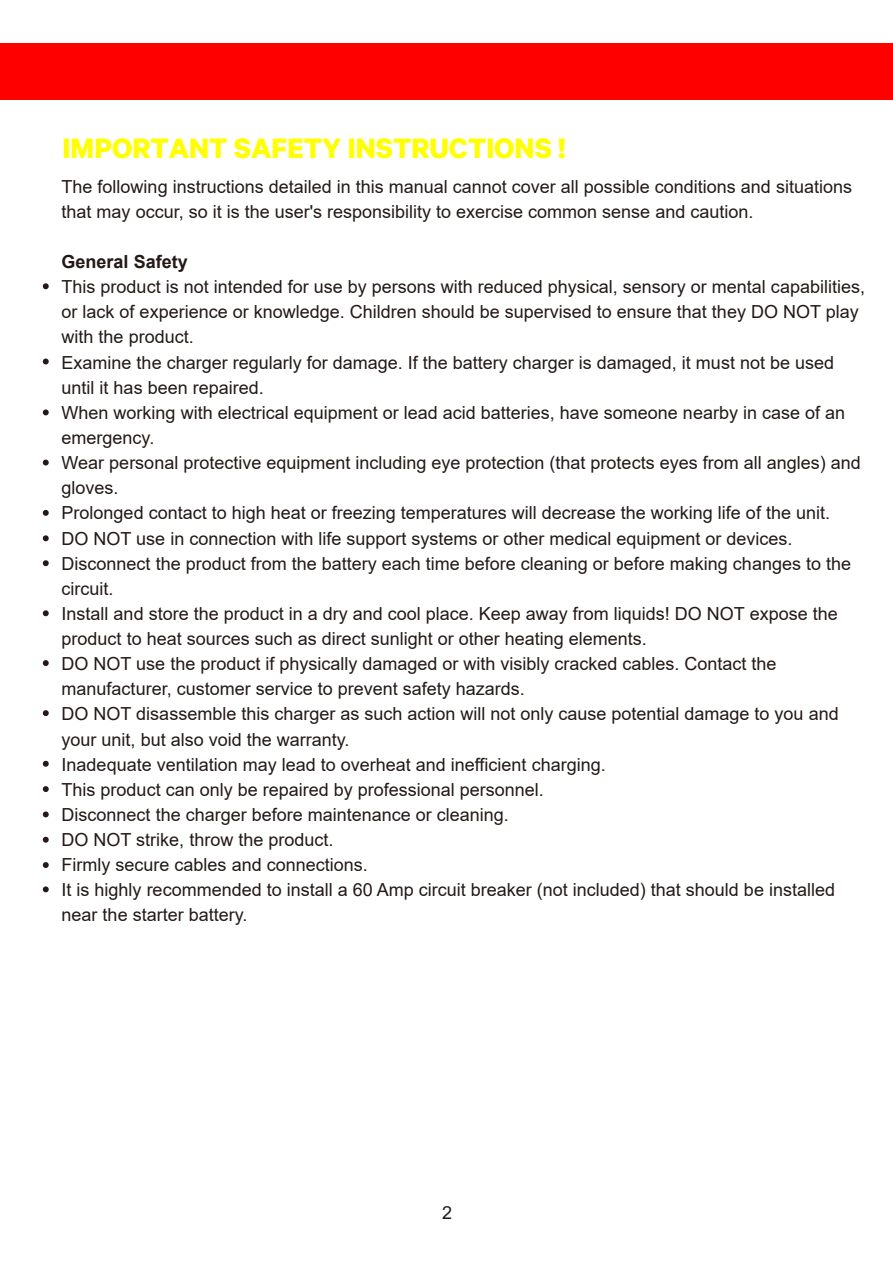
<style>
.page{position:relative;width:893px;height:1263px;background:#fff}
.page>*{position:absolute;margin:0;border:0;box-sizing:border-box;transform-origin:0 0}
.t1{font:700 27px "Calibre";color:#ff0}
.t2{font:18px/25.2px "Arial";color:#231916}
.t3{font:700 18px "Arial";color:#231916}
</style>
<div class="page">
<div style="left:0;top:43px;width:893px;height:57px;background:#f00"></div>
<svg style="left:43px;top:283px;width:6px;height:6px"></svg>
<svg style="left:43px;top:359px;width:6px;height:5px"></svg>
<svg style="left:43px;top:409px;width:6px;height:6px"></svg>
<svg style="left:43px;top:460px;width:6px;height:5px"></svg>
<svg style="left:43px;top:510px;width:6px;height:6px"></svg>
<svg style="left:43px;top:535px;width:6px;height:6px"></svg>
<svg style="left:43px;top:560px;width:6px;height:6px"></svg>
<svg style="left:43px;top:610px;width:6px;height:6px"></svg>
<svg style="left:43px;top:660px;width:6px;height:6px"></svg>
<svg style="left:43px;top:710px;width:6px;height:6px"></svg>
<svg style="left:43px;top:761px;width:6px;height:6px"></svg>
<svg style="left:43px;top:786px;width:6px;height:6px"></svg>
<svg style="left:43px;top:811px;width:6px;height:6px"></svg>
<svg style="left:43px;top:837px;width:6px;height:6px"></svg>
<svg style="left:43px;top:862px;width:6px;height:6px"></svg>
<svg style="left:43px;top:886px;width:6px;height:6px"></svg>
<h1 class="t1" style="left:63px;top:133px;width:505px">IMPORTANT SAFETY INSTRUCTIONS !</h1>
<p class="t2" style="left:62px;top:175px;width:792px">The following instructions detailed in this manual cannot cover all possible conditions and situations that may occur, so it is the user's responsibility to exercise common sense and caution.</p>
<p class="t3" style="left:62px;top:255px;width:128px">General Safety</p>
<p class="t2" style="left:62px;top:276px;width:805px">This product is not intended for use by persons with reduced physical, sensory or mental capabilities, or lack of experience or knowledge. Children should be supervised to ensure that they DO NOT play with the product.<br>Examine the charger regularly for damage. If the battery charger is damaged, it must not be used until it has been repaired.<br>When working with electrical equipment or lead acid batteries, have someone nearby in case of an emergency.<br>Wear personal protective equipment including eye protection (that protects eyes from all angles) and gloves.<br>Prolonged contact to high heat or freezing temperatures will decrease the working life of the unit.<br>DO NOT use in connection with life support systems or other medical equipment or devices.<br>Disconnect the product from the battery each time before cleaning or before making changes to the circuit.<br>Install and store the product in a dry and cool place. Keep away from liquids! DO NOT expose the product to heat sources such as direct sunlight or other heating elements.<br>DO NOT use the product if physically damaged or with visibly cracked cables. Contact the manufacturer, customer service to prevent safety hazards.<br>DO NOT disassemble this charger as such action will not only cause potential damage to you and your unit, but also void the warranty.<br>Inadequate ventilation may lead to overheat and inefficient charging.<br>This product can only be repaired by professional personnel.<br>Disconnect the charger before maintenance or cleaning.<br>DO NOT strike, throw the product.<br>Firmly secure cables and connections.<br>It is highly recommended to install a 60 Amp circuit breaker (not included) that should be installed near the starter battery.</p>
<p class="t2" style="left:442px;top:1202px;width:12px">2</p>
</div>
